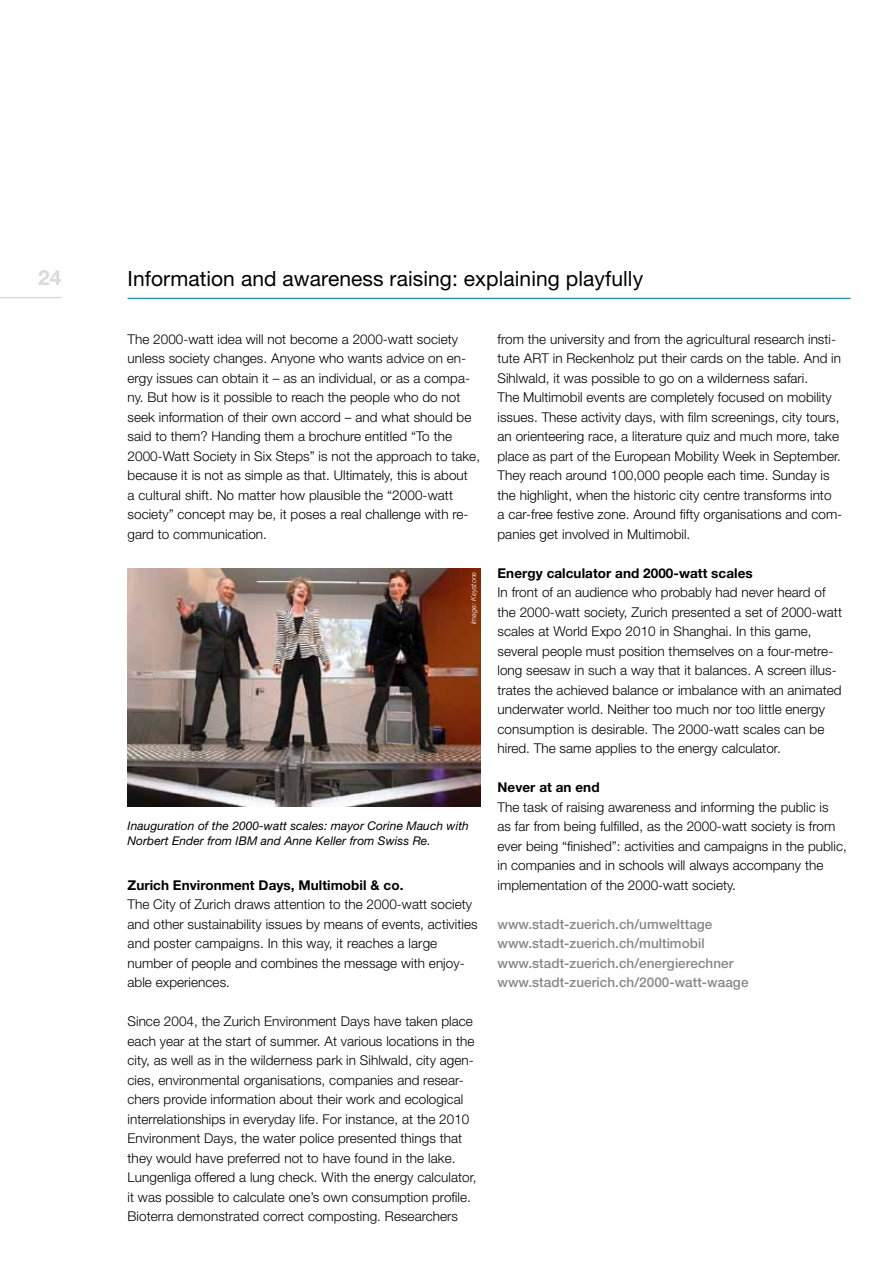
<style>
.page{position:relative;width:893px;height:1263px;background:#fff}
.page>*{position:absolute;margin:0;border:0;box-sizing:border-box;transform-origin:0 0}
.t1{font:21px "Helvetica Neue";letter-spacing:.005em;color:#000}
.t2{font:700 21px "Helvetica Neue";color:#d9dada}
.t3{font:300 13.5px/19.5px "Helvetica Neue";letter-spacing:.005em;color:#000}
.t4{font:500 13.5px/19.5px "Helvetica Neue";letter-spacing:.005em;color:#868786}
.t5{font:700 13.5px "Helvetica Neue";letter-spacing:.005em;color:#000}
.t6{font:italic 12px/14.7px "Helvetica Neue";letter-spacing:.005em;color:#000}
.t7{font:italic 300 7.2px "Helvetica Neue";color:#fff}
</style>
<div class="page">
<hr style="left:0;top:297px;width:62px;height:1px;background:#d9dada">
<hr style="left:128px;top:298px;width:722px;height:1px;background:#009cc4">
<img style="left:128px;top:569px;width:352px;height:237px">
<h1 class="t2" style="left:38px;top:265px;width:25px">24</h1>
<h1 class="t1" style="left:128px;top:266px;width:517px">Information and awareness raising: explaining playfully</h1>
<p class="t3" style="left:128px;top:329px;width:354px">The 2000-watt idea will not become a 2000-watt society unless society changes. Anyone who wants advice on en&shy;ergy issues can obtain it – as an individual, or as a compa&shy;ny. But how is it possible to reach the people who do not seek information of their own accord – and what should be said to them? Handing them a brochure entitled “To the 2000-Watt Society in Six Steps” is not the approach to take, because it is not as simple as that. Ultimately, this is about<br>a cultural shift. No matter how plausible the “2000-watt society” concept may be, it poses a real challenge with re&shy;gard to communication.</p>
<p class="t7" style="left:469px;top:624px;width:54px;rotate:-90deg">Image: Keystone</p>
<p class="t6" style="left:128px;top:818px;width:343px">Inauguration of the 2000-watt scales: mayor Corine Mauch with<br>Norbert Ender from IBM and Anne Keller from Swiss Re.</p>
<p class="t5" style="left:128px;top:877px;width:277px">Zurich Environment Days, Multimobil &amp; co.</p>
<p class="t3" style="left:128px;top:894px;width:352px">The City of Zurich draws attention to the 2000-watt society and other sustainability issues by means of events, activities and poster campaigns. In this way, it reaches a large number of people and combines the message with enjoy&shy;able experiences.</p>
<p class="t3" style="left:128px;top:1011px;width:350px">Since 2004, the Zurich Environment Days have taken place each year at the start of summer. At various locations in the city, as well as in the wilderness park in Sihlwald, city agen&shy;cies, environmental organisations, companies and resear&shy;chers provide information about their work and ecological interrelationships in everyday life. For instance, at the 2010<br>Environment Days, the water police presented things that they would have preferred not to have found in the lake.<br>Lungenliga offered a lung check. With the energy calculator, it was possible to calculate one’s own consumption profile.<br>Bioterra demonstrated correct composting. Researchers</p>
<p class="t3" style="left:497px;top:329px;width:346px">from the university and from the agricultural research insti&shy;tute ART in Reckenholz put their cards on the table. And in Sihlwald, it was possible to go on a wilderness safari.<br>The Multimobil events are completely focused on mobility issues. These activity days, with film screenings, city tours, an orienteering race, a literature quiz and much more, take place as part of the European Mobility Week in September.<br>They reach around 100,000 people each time. Sunday is the highlight, when the historic city centre transforms into<br>a car-free festive zone. Around fifty organisations and com&shy;panies get involved in Multimobil.</p>
<p class="t5" style="left:497px;top:565px;width:257px">Energy calculator and 2000-watt scales</p>
<p class="t3" style="left:497px;top:583px;width:346px">In front of an audience who probably had never heard of the 2000-watt society, Zurich presented a set of 2000-watt scales at World Expo 2010 in Shanghai. In this game, several people must position themselves on a four-metre&shy;long seesaw in such a way that it balances. A screen illus&shy;trates the achieved balance or imbalance with an animated underwater world. Neither too much nor too little energy consumption is desirable. The 2000-watt scales can be hired. The same applies to the energy calculator.</p>
<p class="t5" style="left:497px;top:779px;width:104px">Never at an end</p>
<p class="t3" style="left:497px;top:797px;width:351px">The task of raising awareness and informing the public is<br>as far from being fulfilled, as the 2000-watt society is from ever being “finished”: activities and campaigns in the public, in companies and in schools will always accompany the implementation of the 2000-watt society.</p>
<p class="t4" style="left:497px;top:914px;width:252px">www.stadt-zuerich.ch/umwelttage www.stadt-zuerich.ch/multimobil www.stadt-zuerich.ch/energierechner www.stadt-zuerich.ch/2000-watt-waage</p>
</div>
